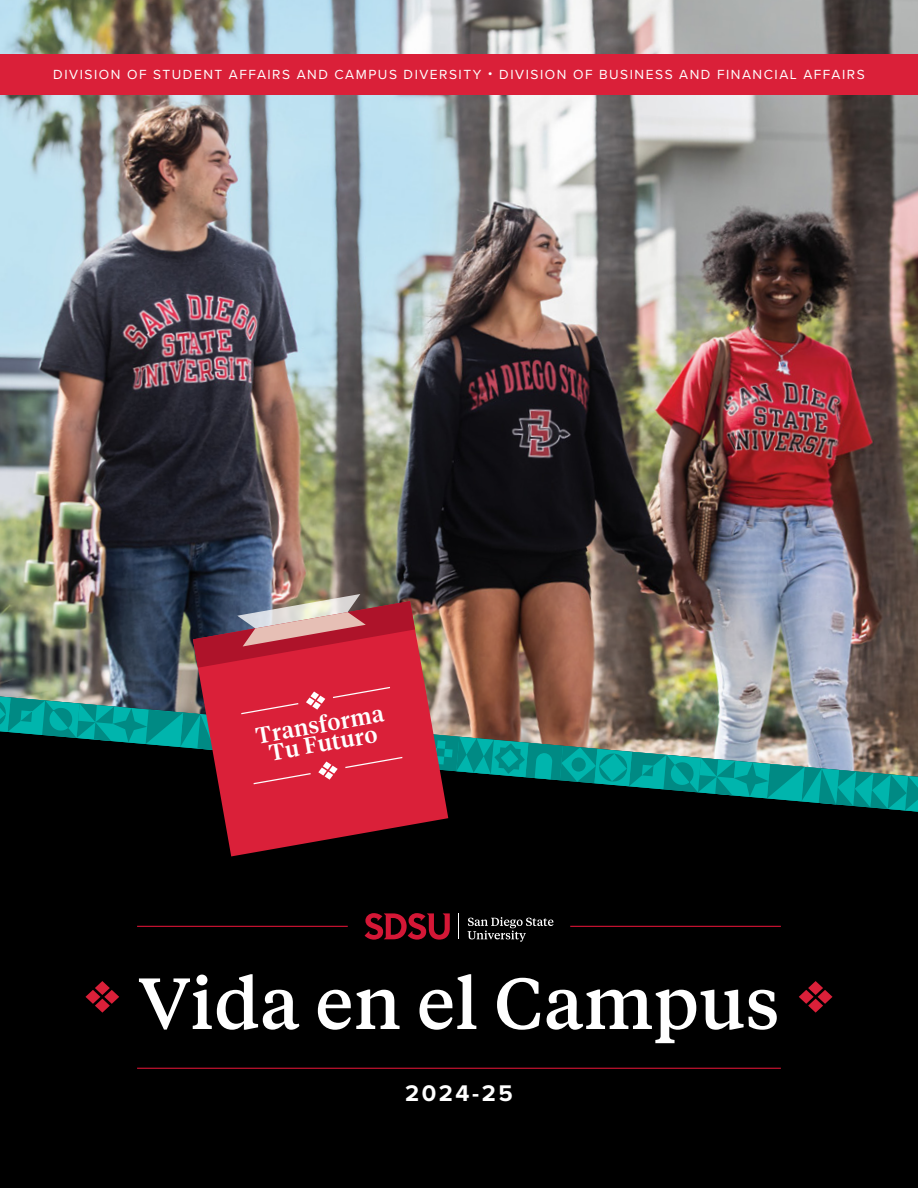
<style>
.page{position:relative;width:918px;height:1188px;background:#fff}
.page>*{position:absolute;margin:0;border:0;box-sizing:border-box;transform-origin:0 0}
.t1{font:500 72px "Tiempos Text";color:#fff}
.t2{font:700 23.55px "Proxima Nova";letter-spacing:.11em;color:#fff}
.t3{font:500 22.8px/19px "Tiempos Headline";color:#fff;text-align:center}
.t4{font:13.65px "Proxima Nova";letter-spacing:.11em;color:#fff}
</style>
<div class="page">
<img style="left:0;top:0;width:918px;height:687px">
<div style="left:0;top:813px;width:918px;height:375px;background:#000"></div>
<div style="left:0;top:54px;width:918px;height:40px;background:#da2039"></div>
<svg style="left:85px;top:981px;width:34px;height:32px"></svg>
<svg style="left:799px;top:981px;width:34px;height:32px"></svg>
<hr style="left:137px;top:926px;width:211px;height:1px;background:#c41230">
<hr style="left:570px;top:926px;width:211px;height:1px;background:#c41230">
<svg style="left:365px;top:913px;width:85px;height:27px;background:#6a0b1a"></svg>
<svg style="left:468px;top:917px;width:85px;height:25px;background:#313131"></svg>
<svg style="left:459px;top:913px;width:1px;height:26px"></svg>
<hr style="left:137px;top:1068px;width:644px;height:1px;background:#c41230">
<svg style="left:193px;top:601px;width:255px;height:255px;background:#8d252e"></svg>
<svg style="left:193px;top:594px;width:222px;height:74px;background:#ab4d5b"></svg>
<img style="left:0;top:687px;width:918px;height:126px">
<p class="t4" style="left:53px;top:64px;width:813px">DIVISION OF STUDENT AFFAIRS AND CAMPUS DIVERSITY • DIVISION OF BUSINESS AND FINANCIAL AFFAIRS</p>
<h3 class="t3" style="left:254px;top:725px;width:131px;rotate:-10deg">Transforma<br>Tu Futuro</h3>
<h1 class="t1" style="left:138px;top:954px;width:643px">Vida en el Campus</h1>
<h2 class="t2" style="left:405px;top:1076px;width:109px">2024-25</h2>
</div>
